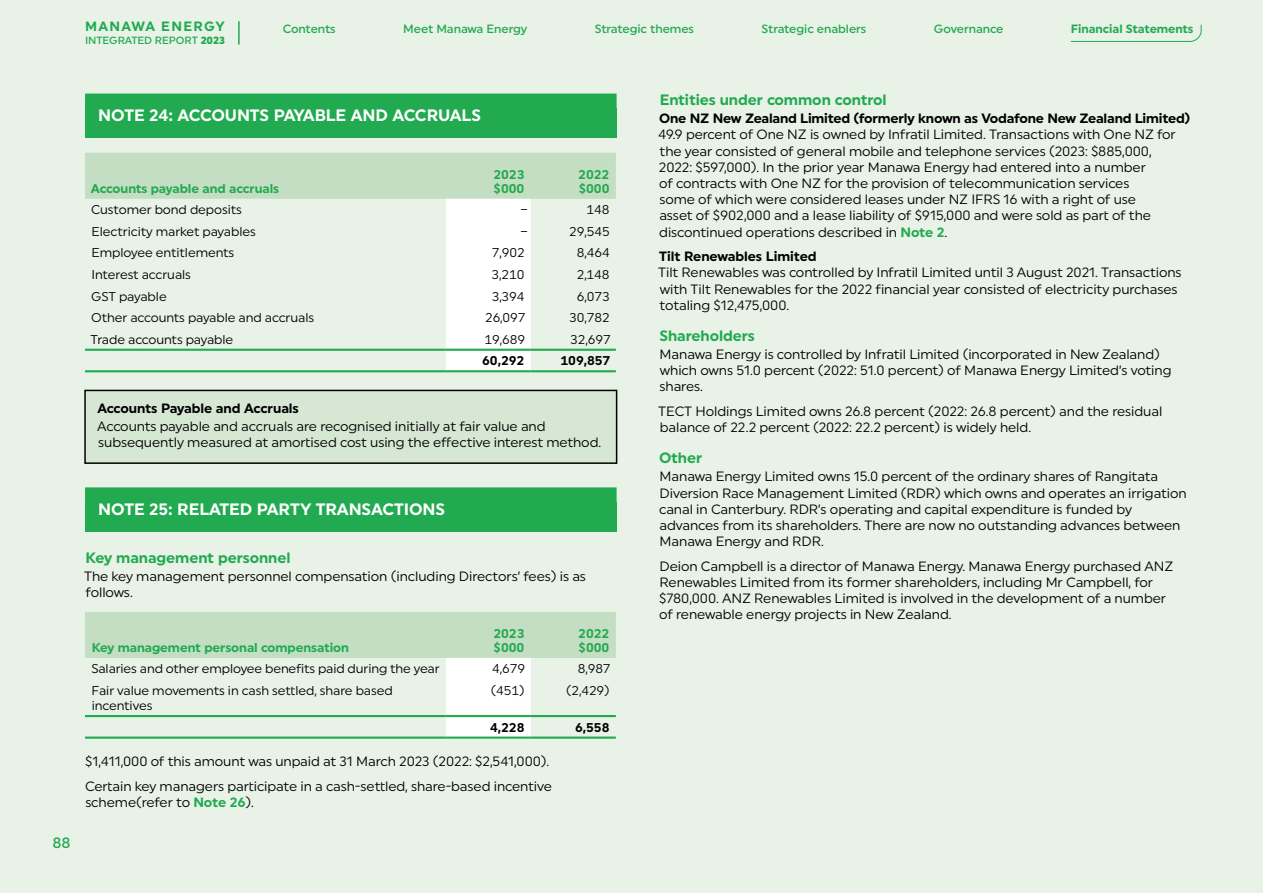
<style>
.page{position:relative;width:1263px;height:893px;background:#e9f2e7}
.page>*{position:absolute;margin:0;border:0;box-sizing:border-box;transform-origin:0 0}
.t1{font:700 16.5px "Uniform";letter-spacing:-.005em;color:#fff}
.t2{font:700 15px "Uniform";letter-spacing:-.005em;color:#21aa50}
.t3{font:500 15px "Uniform";color:#21aa50}
.t4{font:13.5px/16.2px "Uniform";letter-spacing:-.005em;color:#000}
.t5{font:700 13.5px "Uniform";letter-spacing:-.015em;color:#000}
.t6{font:700 13.5px "Uniform";letter-spacing:.1em;color:#21aa50}
.t7{font:12.75px/15px "Uniform";letter-spacing:-.005em;color:#000}
.t8{font:700 12.75px/13.5px "Uniform";letter-spacing:-.005em;color:#21aa50}
.t9{font:700 12.75px "Uniform";letter-spacing:-.005em;color:#000}
.t10{font:500 12px "Uniform";letter-spacing:-.005em;color:#21aa50}
.t11{font:700 12px "Uniform";letter-spacing:-.005em;color:#21aa50}
.t12{font:500 10.5px "Uniform";letter-spacing:-.005em;color:#21aa50}
.s1{font-weight:900}
.s2{font-weight:700;color:#21aa50}
</style>
<div class="page">
<div style="left:85px;top:109px;width:532px;height:29px;background:#21aa50"></div>
<div style="left:85px;top:94px;width:532px;height:15px;background:#21aa50"></div>
<div style="left:85px;top:390px;width:532px;height:73px;background:#d6e8d4"></div>
<div style="left:84px;top:390px;width:533px;height:74px;border:2px solid #000"></div>
<div style="left:85px;top:503px;width:532px;height:29px;background:#21aa50"></div>
<div style="left:85px;top:487px;width:532px;height:16px;background:#21aa50"></div>
<svg style="left:85px;top:153px;width:531px;height:217px"></svg>
<hr style="left:85px;top:349px;width:361px;height:2px;background:#21aa50">
<hr style="left:531px;top:349px;width:85px;height:2px;background:#21aa50">
<hr style="left:85px;top:370px;width:361px;height:2px;background:#21aa50">
<hr style="left:531px;top:370px;width:85px;height:2px;background:#21aa50">
<hr style="left:446px;top:349px;width:85px;height:2px;background:#21aa50">
<hr style="left:446px;top:370px;width:85px;height:2px;background:#21aa50">
<svg style="left:85px;top:612px;width:531px;height:124px"></svg>
<hr style="left:85px;top:715px;width:361px;height:2px;background:#21aa50">
<hr style="left:446px;top:715px;width:85px;height:2px;background:#21aa50">
<hr style="left:531px;top:715px;width:85px;height:2px;background:#21aa50">
<hr style="left:85px;top:736px;width:361px;height:3px;background:#21aa50">
<hr style="left:446px;top:736px;width:85px;height:3px;background:#21aa50">
<hr style="left:531px;top:736px;width:85px;height:3px;background:#21aa50">
<svg style="left:1070px;top:24px;width:132px;height:18px"></svg>
<hr style="left:238px;top:21px;width:2px;height:24px;background:#21aa50">
<p class="t6" style="left:85px;top:19px;width:141px">MANAWA ENERGY</p>
<p class="t10" style="left:283px;top:22px;width:54px">Contents</p>
<p class="t10" style="left:403px;top:22px;width:126px">Meet Manawa Energy</p>
<p class="t10" style="left:595px;top:22px;width:101px">Strategic themes</p>
<p class="t10" style="left:761px;top:22px;width:106px">Strategic enablers</p>
<p class="t10" style="left:934px;top:22px;width:71px">Governance</p>
<p class="t11" style="left:1071px;top:22px;width:124px">Financial Statements</p>
<p class="t12" style="left:85px;top:34px;width:141px">INTEGRATED REPORT <span class="s1">2023</span></p>
<p class="t1" style="left:98px;top:106px;width:384px">NOTE 24: ACCOUNTS PAYABLE AND ACCRUALS</p>
<p class="t8" style="left:91px;top:181px;width:190px">Accounts payable and accruals</p>
<p class="t8" style="left:493px;top:168px;width:33px">2023 $000</p>
<p class="t8" style="left:578px;top:168px;width:33px">2022 $000</p>
<p class="t7" style="left:91px;top:202px;width:152px">Customer bond deposits</p>
<p class="t7" style="left:521px;top:202px;width:9px">–</p>
<p class="t7" style="left:587px;top:202px;width:25px">148</p>
<p class="t7" style="left:92px;top:224px;width:166px">Electricity market payables</p>
<p class="t7" style="left:521px;top:224px;width:9px">–</p>
<p class="t7" style="left:569px;top:224px;width:42px">29,545</p>
<p class="t7" style="left:92px;top:245px;width:144px">Employee entitlements</p>
<p class="t7" style="left:492px;top:245px;width:34px">7,902</p>
<p class="t7" style="left:577px;top:245px;width:34px">8,464</p>
<p class="t7" style="left:91px;top:267px;width:101px">Interest accruals</p>
<p class="t7" style="left:492px;top:267px;width:34px">3,210</p>
<p class="t7" style="left:577px;top:267px;width:34px">2,148</p>
<p class="t7" style="left:91px;top:288px;width:77px">GST payable</p>
<p class="t7" style="left:492px;top:288px;width:34px">3,394</p>
<p class="t7" style="left:577px;top:288px;width:34px">6,073</p>
<p class="t7" style="left:91px;top:310px;width:225px">Other accounts payable and accruals</p>
<p class="t7" style="left:485px;top:310px;width:42px">26,097</p>
<p class="t7" style="left:569px;top:310px;width:42px">30,782</p>
<p class="t7" style="left:90px;top:331px;width:144px">Trade accounts payable</p>
<p class="t7" style="left:484px;top:331px;width:42px">19,689</p>
<p class="t7" style="left:570px;top:331px;width:42px">32,697</p>
<p class="t9" style="left:482px;top:353px;width:44px">60,292</p>
<p class="t9" style="left:560px;top:353px;width:52px">109,857</p>
<p class="t5" style="left:97px;top:400px;width:203px">Accounts Payable and Accruals</p>
<p class="t4" style="left:97px;top:418px;width:505px">Accounts payable and accruals are recognised initially at fair value and subsequently measured at amortised cost using the effective interest method.</p>
<p class="t3" style="left:52px;top:834px;width:20px">88</p>
<p class="t1" style="left:98px;top:499px;width:348px">NOTE 25: RELATED PARTY TRANSACTIONS</p>
<p class="t2" style="left:86px;top:549px;width:206px">Key management personnel</p>
<p class="t4" style="left:84px;top:568px;width:503px">The key management personnel compensation (including Directors’ fees) is as follows.</p>
<p class="t8" style="left:92px;top:640px;width:259px">Key management personal compensation</p>
<p class="t8" style="left:493px;top:627px;width:33px">2023 $000</p>
<p class="t8" style="left:578px;top:627px;width:33px">2022 $000</p>
<p class="t7" style="left:91px;top:661px;width:350px">Salaries and other employee benefits paid during the year</p>
<p class="t7" style="left:492px;top:661px;width:34px">4,679</p>
<p class="t7" style="left:578px;top:661px;width:34px">8,987</p>
<p class="t7" style="left:92px;top:683px;width:303px">Fair value movements in cash settled, share based incentives</p>
<p class="t7" style="left:491px;top:683px;width:35px">(451)</p>
<p class="t7" style="left:566px;top:683px;width:45px">(2,429)</p>
<p class="t9" style="left:490px;top:719px;width:36px">4,228</p>
<p class="t9" style="left:575px;top:719px;width:36px">6,558</p>
<p class="t4" style="left:85px;top:748px;width:468px;line-height:24.8px">$1,411,000 of this amount was unpaid at 31 March 2023 (2022: $2,541,000).<br>Certain key managers participate in a cash-settled, share-based incentive</p>
<p class="t4" style="left:85px;top:794px;width:170px">scheme(refer to <span class="s2">Note 26</span>).</p>
<p class="t2" style="left:660px;top:91px;width:228px">Entities under common control</p>
<p class="t5" style="left:659px;top:110px;width:533px">One NZ New Zealand Limited (formerly known as Vodafone New Zealand Limited)</p>
<p class="t4" style="left:658px;top:126px;width:519px">49.9 percent of One NZ is owned by Infratil Limited. Transactions with One NZ for the year consisted of general mobile and telephone services (2023: $885,000, 2022: $597,000). In the prior year Manawa Energy had entered into a number<br>of contracts with One NZ for the provision of telecommunication services<br>some of which were considered leases under NZ IFRS 16 with a right of use<br>asset of $902,000 and a lease liability of $915,000 and were sold as part of the discontinued operations described in <span class="s2">Note 2</span>.</p>
<p class="t5" style="left:659px;top:248px;width:159px">Tilt Renewables Limited</p>
<p class="t4" style="left:658px;top:264px;width:525px">Tilt Renewables was controlled by Infratil Limited until 3 August 2021. Transactions with Tilt Renewables for the 2022 financial year consisted of electricity purchases totaling $12,475,000.</p>
<p class="t2" style="left:659px;top:326px;width:97px">Shareholders</p>
<p class="t4" style="left:659px;top:346px;width:514px">Manawa Energy is controlled by Infratil Limited (incorporated in New Zealand) which owns 51.0 percent (2022: 51.0 percent) of Manawa Energy Limited’s voting shares.</p>
<p class="t4" style="left:658px;top:403px;width:506px">TECT Holdings Limited owns 26.8 percent (2022: 26.8 percent) and the residual balance of 22.2 percent (2022: 22.2 percent) is widely held.</p>
<p class="t2" style="left:659px;top:449px;width:45px">Other</p>
<p class="t4" style="left:659px;top:468px;width:529px">Manawa Energy Limited owns 15.0 percent of the ordinary shares of Rangitata Diversion Race Management Limited (RDR) which owns and operates an irrigation canal in Canterbury. RDR’s operating and capital expenditure is funded by advances from its shareholders. There are now no outstanding advances between Manawa Energy and RDR.</p>
<p class="t4" style="left:659px;top:558px;width:516px">Deion Campbell is a director of Manawa Energy. Manawa Energy purchased ANZ Renewables Limited from its former shareholders, including Mr Campbell, for $780,000. ANZ Renewables Limited is involved in the development of a number of renewable energy projects in New Zealand.</p>
</div>
